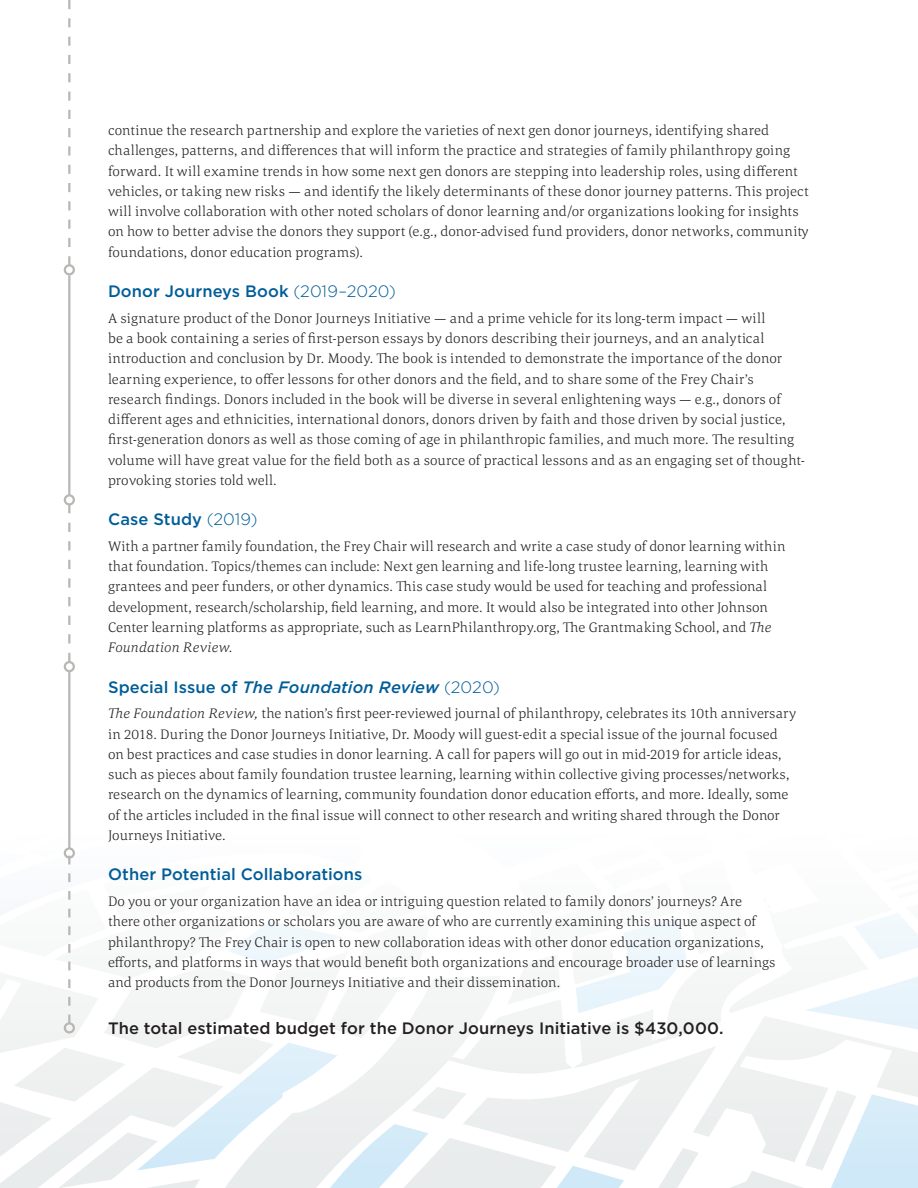
<style>
.page{position:relative;width:918px;height:1188px;background:#fff}
.page>*{position:absolute;margin:0;border:0;box-sizing:border-box;transform-origin:0 0}
.t1{font:500 16.5px "Gotham";letter-spacing:.005em;color:#005d98}
.t2{font:500 16.5px "Gotham";letter-spacing:.005em;color:#231f20}
.t3{font:italic 500 16.5px "Gotham";letter-spacing:.005em;color:#005d98}
.t4{font:300 14.25px/20.2px "Corda";letter-spacing:.01em;color:#231f20}
.s1{font-weight:300}
.s2{font-style:italic}
.s3{font-style:normal}
.s4{font-weight:300;font-style:normal}
</style>
<div class="page">
<svg style="left:0;top:1166px;width:918px;height:22px"></svg>
<svg style="left:0;top:832px;width:918px;height:334px"></svg>
<hr style="left:68px;top:665px;width:2px;height:184px;background:#b9b7b4">
<div style="left:64px;top:663px;width:10px;height:9px;background:#fff;border-radius:50%"></div>
<svg style="left:68px;top:506px;width:2px;height:155px"></svg>
<div style="left:64px;top:661px;width:11px;height:11px;border:2px solid #b9b7b4;border-radius:50%"></div>
<hr style="left:68px;top:271px;width:2px;height:224px;background:#b9b7b4">
<div style="left:64px;top:494px;width:11px;height:12px;border:2px solid #b9b7b4;border-radius:50%"></div>
<div style="left:64px;top:266px;width:10px;height:9px;background:#fff;border-radius:50%"></div>
<svg style="left:68px;top:0;width:2px;height:264px"></svg>
<div style="left:64px;top:264px;width:11px;height:11px;border:2px solid #b9b7b4;border-radius:50%"></div>
<svg style="left:0;top:834px;width:385px;height:189px"></svg>
<div style="left:64px;top:1022px;width:11px;height:12px;border:2px solid #b9b7b4;border-radius:50%"></div>
<p class="t4" style="left:108px;top:120px;width:702px">continue the research partnership and explore the varieties of next gen donor journeys, identifying shared challenges, patterns, and differences that will inform the practice and strategies of family philanthropy going forward. It will examine trends in how some next gen donors are stepping into leadership roles, using different vehicles, or taking new risks — and identify the likely determinants of these donor journey patterns. This project will involve collaboration with other noted scholars of donor learning and/or organizations looking for insights on how to better advise the donors they support (e.g., donor-advised fund providers, donor networks, community foundations, donor education programs).</p>
<p class="t1" style="left:108px;top:281px;width:289px">Donor Journeys Book <span class="s1">(2019–2020)</span></p>
<p class="t4" style="left:108px;top:307px;width:698px">A signature product of the Donor Journeys Initiative — and a prime vehicle for its long-term impact — will<br>be a book containing a series of first-person essays by donors describing their journeys, and an analytical introduction and conclusion by Dr. Moody. The book is intended to demonstrate the importance of the donor learning experience, to offer lessons for other donors and the field, and to share some of the Frey Chair’s research findings. Donors included in the book will be diverse in several enlightening ways — e.g., donors of different ages and ethnicities, international donors, donors driven by faith and those driven by social justice, first-generation donors as well as those coming of age in philanthropic families, and much more. The resulting volume will have great value for the field both as a source of practical lessons and as an engaging set of thought&shy;provoking stories told well.</p>
<p class="t1" style="left:108px;top:509px;width:151px">Case Study <span class="s1">(2019)</span></p>
<p class="t4" style="left:108px;top:536px;width:679px">With a partner family foundation, the Frey Chair will research and write a case study of donor learning within that foundation. Topics/themes can include: Next gen learning and life-long trustee learning, learning with grantees and peer funders, or other dynamics. This case study would be used for teaching and professional development, research/scholarship, field learning, and more. It would also be integrated into other Johnson Center learning platforms as appropriate, such as LearnPhilanthropy.org, The Grantmaking School, and <span class="s2">The Foundation Review</span>.</p>
<p class="t3" style="left:108px;top:676px;width:393px"><span class="s3">Special Issue of</span> The Foundation Review <span class="s4">(2020)</span></p>
<p class="t4" style="left:108px;top:703px;width:690px"><span class="s2">The Foundation Review,</span> the nation’s first peer-reviewed journal of philanthropy, celebrates its 10th anniversary in 2018. During the Donor Journeys Initiative, Dr. Moody will guest-edit a special issue of the journal focused on best practices and case studies in donor learning. A call for papers will go out in mid-2019 for article ideas, such as pieces about family foundation trustee learning, learning within collective giving processes/networks, research on the dynamics of learning, community foundation donor education efforts, and more. Ideally, some of the articles included in the final issue will connect to other research and writing shared through the Donor Journeys Initiative.</p>
<p class="t1" style="left:108px;top:864px;width:256px">Other Potential Collaborations</p>
<p class="t4" style="left:108px;top:891px;width:669px">Do you or your organization have an idea or intriguing question related to family donors’ journeys? Are there other organizations or scholars you are aware of who are currently examining this unique aspect of philanthropy? The Frey Chair is open to new collaboration ideas with other donor education organizations, efforts, and platforms in ways that would benefit both organizations and encourage broader use of learnings and products from the Donor Journeys Initiative and their dissemination.</p>
<p class="t2" style="left:108px;top:1018px;width:617px">The total estimated budget for the Donor Journeys Initiative is $430,000.</p>
</div>
